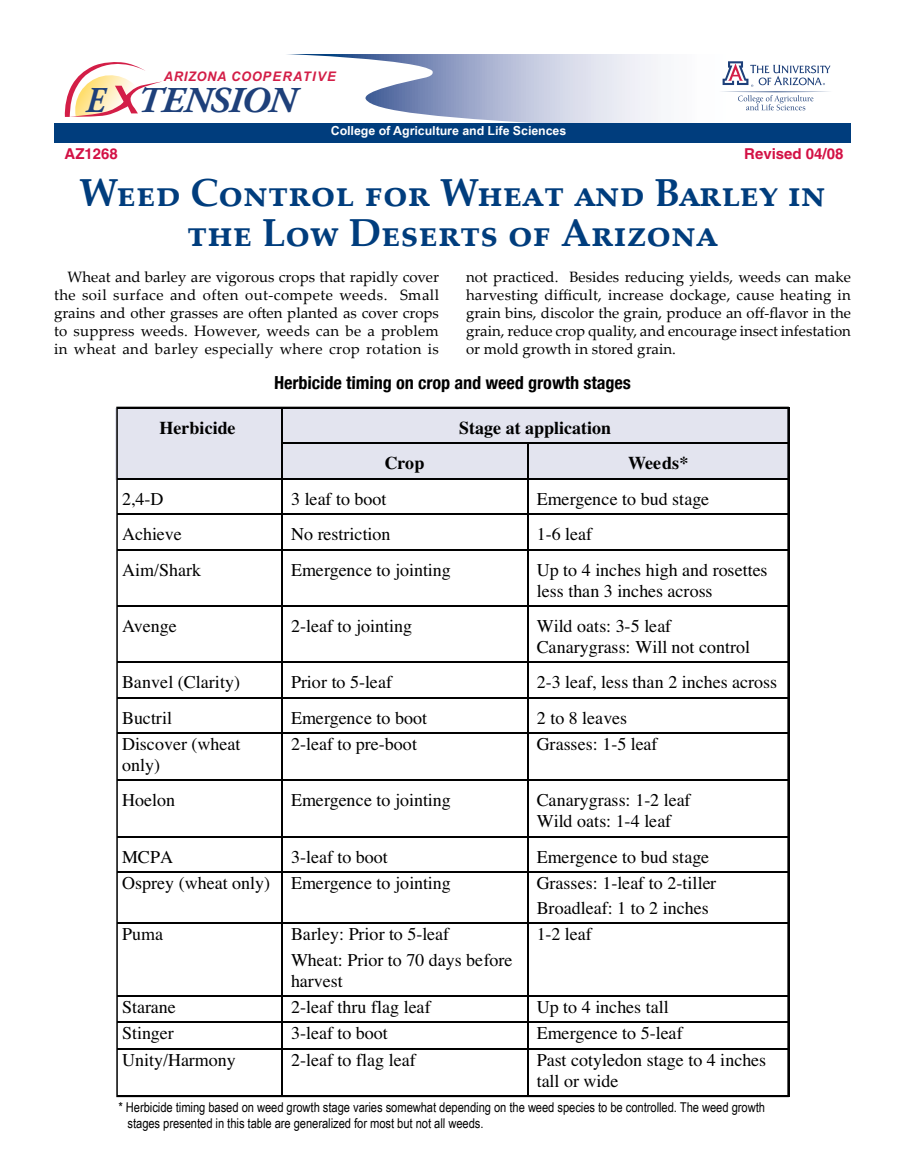
<style>
.page{position:relative;width:905px;height:1175px;background:#fff}
.page>*{position:absolute;margin:0;border:0;box-sizing:border-box;transform-origin:0 0}
.t1{font:700 39px/40.5px "Palatino Linotype";color:#003d7d;text-align:center}
.t2{font:italic 700 36.3px "Adobe Garamond Pro";letter-spacing:-.04em;color:#1e407a;scale:.87 1}
.t3{font:18px/20.9px "Times";color:#010101}
.t4{font:700 condensed 18px "Helvetica Neue";color:#000}
.t5{font:700 18px "Times";color:#010101}
.t6{font:15px/18px "Palatino Linotype";letter-spacing:.01em;color:#000;text-align:justify}
.t7{font:700 15px "Helvetica";color:#d31145}
.t8{font:13.5px/16.2px "Arial Narrow";color:#000}
.t9{font:italic 700 13.2px "Arial";letter-spacing:.05em;color:#d31e47}
.t10{font:700 12.45px "Arial Narrow";color:#fff;scale:1.2 1}
</style>
<div class="page">
<hr style="left:788px;top:409px;width:1px;height:34px;background:#010101">
<hr style="left:788px;top:444px;width:1px;height:34px;background:#010101">
<hr style="left:788px;top:480px;width:1px;height:33px;background:#010101">
<hr style="left:788px;top:515px;width:1px;height:34px;background:#010101">
<hr style="left:788px;top:550px;width:1px;height:55px;background:#010101">
<hr style="left:788px;top:607px;width:1px;height:54px;background:#010101">
<hr style="left:788px;top:663px;width:1px;height:34px;background:#010101">
<hr style="left:788px;top:698px;width:1px;height:34px;background:#010101">
<hr style="left:788px;top:733px;width:1px;height:46px;background:#010101">
<hr style="left:788px;top:781px;width:1px;height:55px;background:#010101">
<hr style="left:788px;top:837px;width:1px;height:34px;background:#010101">
<hr style="left:788px;top:872px;width:1px;height:50px;background:#010101">
<hr style="left:788px;top:924px;width:1px;height:71px;background:#010101">
<svg style="left:788px;top:995px;width:1px;height:54px"></svg>
<hr style="left:788px;top:1049px;width:1px;height:46px;background:#010101">
<svg style="left:116px;top:406px;width:672px;height:691px"></svg>
<svg style="left:285px;top:54px;width:318px;height:70px"></svg>
<svg style="left:64px;top:62px;width:98px;height:55px"></svg>
<svg style="left:722px;top:61px;width:109px;height:49px"></svg>
<div style="left:54px;top:124px;width:796px;height:19px;background:#003d7d"></div>
<p class="t9" style="left:164px;top:69px;width:173px">ARIZONA COOPERATIVE</p>
<h2 class="t2" style="left:86px;top:79px;width:243px">E TENSION</h2>
<p class="t10" style="left:331px;top:124px;width:198px">College of Agriculture and Life Sciences</p>
<p class="t7" style="left:64px;top:144px;width:55px">AZ1268</p>
<p class="t7" style="left:744px;top:144px;width:101px">Revised 04/08</p>
<h1 class="t1" style="left:79px;top:171px;width:748px">Weed Control for Wheat and Barley in the Low Deserts of Arizona</h1>
<p class="t6" style="left:54px;top:268px;width:386px;text-indent:14px">Wheat and barley are vigorous crops that rapidly cover the soil surface and often out-compete weeds. Small grains and other grasses are often planted as cover crops to suppress weeds. However, weeds can be a problem in wheat and barley especially where crop rotation is</p>
<p class="t6" style="left:466px;top:268px;width:386px">not practiced. Besides reducing yields, weeds can make harvesting difficult, increase dockage, cause heating in grain bins, discolor the grain, produce an off-flavor in the grain, reduce crop quality, and encourage insect infestation or mold growth in stored grain.</p>
<p class="t4" style="left:274px;top:372px;width:358px">Herbicide timing on crop and weed growth stages</p>
<p class="t5" style="left:159px;top:411px;width:78px">Herbicide</p>
<p class="t5" style="left:459px;top:411px;width:153px">Stage at application</p>
<p class="t5" style="left:384px;top:446px;width:41px">Crop</p>
<p class="t5" style="left:628px;top:446px;width:62px">Weeds*</p>
<p class="t3" style="left:122px;top:487px;width:43px">2,4-D</p>
<p class="t3" style="left:291px;top:487px;width:97px">3 leaf to boot</p>
<p class="t3" style="left:536px;top:487px;width:174px">Emergence to bud stage</p>
<p class="t3" style="left:122px;top:522px;width:61px">Achieve</p>
<p class="t3" style="left:291px;top:522px;width:101px">No restriction</p>
<p class="t3" style="left:536px;top:522px;width:57px">1-6 leaf</p>
<p class="t3" style="left:122px;top:557px;width:80px">Aim/Shark</p>
<p class="t3" style="left:291px;top:557px;width:161px">Emergence to jointing</p>
<p class="t3" style="left:536px;top:557px;width:232px">Up to 4 inches high and rosettes less than 3 inches across</p>
<p class="t3" style="left:122px;top:614px;width:56px">Avenge</p>
<p class="t3" style="left:291px;top:614px;width:123px">2-leaf to jointing</p>
<p class="t3" style="left:536px;top:614px;width:215px">Wild oats: 3-5 leaf<br>Canarygrass: Will not control</p>
<p class="t3" style="left:122px;top:670px;width:119px">Banvel (Clarity)</p>
<p class="t3" style="left:291px;top:670px;width:102px">Prior to 5-leaf</p>
<p class="t3" style="left:536px;top:670px;width:242px">2-3 leaf, less than 2 inches across</p>
<p class="t3" style="left:122px;top:705px;width:51px">Buctril</p>
<p class="t3" style="left:291px;top:705px;width:138px">Emergence to boot</p>
<p class="t3" style="left:536px;top:705px;width:92px">2 to 8 leaves</p>
<p class="t3" style="left:122px;top:732px;width:120px">Discover (wheat only)</p>
<p class="t3" style="left:291px;top:732px;width:127px">2-leaf to pre-boot</p>
<p class="t3" style="left:536px;top:732px;width:122px">Grasses: 1-5 leaf</p>
<p class="t3" style="left:122px;top:788px;width:54px">Hoelon</p>
<p class="t3" style="left:291px;top:788px;width:161px">Emergence to jointing</p>
<p class="t3" style="left:536px;top:788px;width:155px">Canarygrass: 1-2 leaf<br>Wild oats: 1-4 leaf</p>
<p class="t3" style="left:122px;top:844px;width:53px">MCPA</p>
<p class="t3" style="left:291px;top:844px;width:98px">3-leaf to boot</p>
<p class="t3" style="left:536px;top:844px;width:174px">Emergence to bud stage</p>
<p class="t3" style="left:122px;top:871px;width:330px">Osprey (wheat only) Emergence to jointing</p>
<p class="t3" style="left:536px;top:868px;width:181px;line-height:25.2px">Grasses: 1-leaf to 2-tiller<br>Broadleaf: 1 to 2 inches</p>
<p class="t3" style="left:122px;top:922px;width:43px">Puma</p>
<p class="t3" style="left:291px;top:920px;width:223px;line-height:25.2px">Barley: Prior to 5-leaf<br>Wheat: Prior to 70 days before</p>
<p class="t3" style="left:291px;top:968px;width:53px">harvest</p>
<p class="t3" style="left:536px;top:922px;width:57px">1-2 leaf</p>
<p class="t3" style="left:122px;top:994px;width:55px">Starane</p>
<p class="t3" style="left:291px;top:994px;width:141px">2-leaf thru flag leaf</p>
<p class="t3" style="left:536px;top:994px;width:134px">Up to 4 inches tall</p>
<p class="t3" style="left:122px;top:1021px;width:53px">Stinger</p>
<p class="t3" style="left:291px;top:1021px;width:98px">3-leaf to boot</p>
<p class="t3" style="left:536px;top:1021px;width:148px">Emergence to 5-leaf</p>
<p class="t3" style="left:122px;top:1047px;width:115px">Unity/Harmony</p>
<p class="t3" style="left:291px;top:1047px;width:126px">2-leaf to flag leaf</p>
<p class="t3" style="left:536px;top:1047px;width:231px">Past cotyledon stage to 4 inches tall or wide</p>
<p class="t8" style="left:127px;top:1099px;width:639px;text-indent:-9px">* Herbicide timing based on weed growth stage varies somewhat depending on the weed species to be controlled. The weed growth stages presented in this table are generalized for most but not all weeds.</p>
</div>
